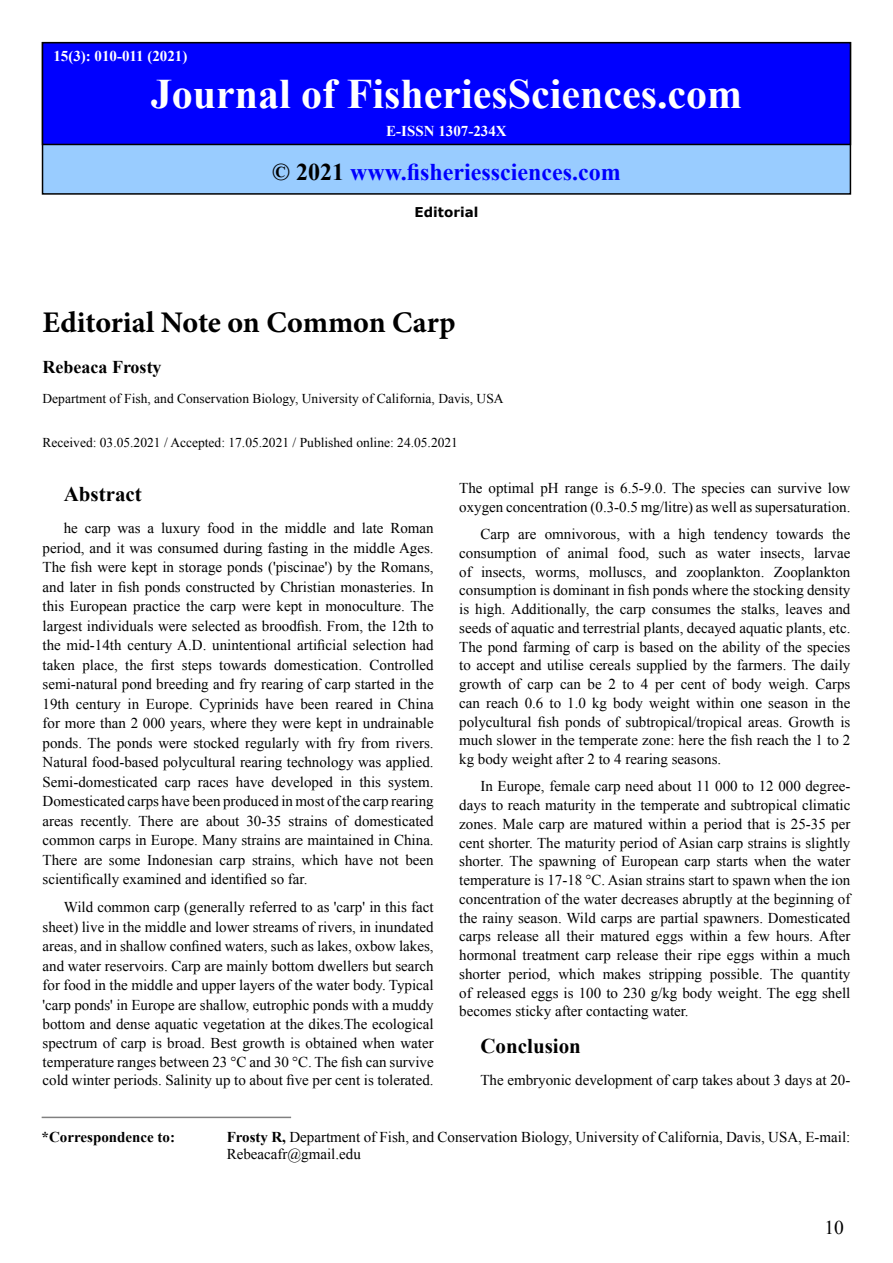
<style>
.page{position:relative;width:893px;height:1263px;background:#fff}
.page>*{position:absolute;margin:0;border:0;box-sizing:border-box;transform-origin:0 0}
.t1{font:700 42px "Times New Roman";color:#fff}
.t2{font:700 30px "Minion Pro";color:#000}
.t3{font:700 24px "Times New Roman";color:#00f}
.heading_1{font:700 21px "Times New Roman";color:#000}
.t4{font:19.5px "Times New Roman";color:#000}
.t5{font:700 18px "Times New Roman";color:#000}
.t6{font:15px/18.8px "Times New Roman";color:#000;text-align:justify}
.t7{font:700 15px "Times New Roman";color:#fff}
.t8{font:700 15px "Times New Roman";color:#000}
.t9{font:13.5px "Times New Roman";color:#000}
.t10{font:700 13.5px "Verdana";color:#000}
.s1{color:#000}
.s2{font-weight:700}
</style>
<div class="page">
<hr style="left:42px;top:1117px;width:249px;height:1px;background:#000101">
<div style="left:43px;top:43px;width:807px;height:151px;background:#9cf"></div>
<div style="left:42px;top:42px;width:809px;height:153px;border:2px solid #000"></div>
<div style="left:43px;top:43px;width:807px;height:101px;background:#00f"></div>
<div style="left:42px;top:42px;width:809px;height:103px;border:2px solid #000"></div>
<p class="t7" style="left:53px;top:46px;width:136px">15(3): 010-011 (2021)</p>
<h1 class="t1" style="left:151px;top:65px;width:593px">Journal of FisheriesSciences.com</h1>
<p class="t7" style="left:386px;top:121px;width:122px">E-ISSN 1307-234X</p>
<h3 class="t3" style="left:272px;top:155px;width:350px"><span class="s1">© 2021</span> www.fisheriessciences.com</h3>
<p class="t10" style="left:415px;top:203px;width:65px">Editorial</p>
<p class="t2" style="left:43px;top:302px;width:415px">Editorial Note on Common Carp</p>
<p class="t5" style="left:43px;top:355px;width:121px">Rebeaca Frosty</p>
<p class="t9" style="left:43px;top:389px;width:463px">Department of Fish, and Conservation Biology, University of California, Davis, USA</p>
<p class="t9" style="left:43px;top:433px;width:417px">Received: 03.05.2021 / Accepted: 17.05.2021 / Published online: 24.05.2021</p>
<p class="heading_1" style="left:64px;top:479px;width:80px">Abstract</p>
<p class="t6" style="left:43px;top:518px;width:393px;line-height:19.5px;text-indent:21px">he carp was a luxury food in the middle and late Roman period, and it was consumed during fasting in the middle Ages.<br>The fish were kept in storage ponds ('piscinae') by the Romans, and later in fish ponds constructed by Christian monasteries. In this European practice the carp were kept in monoculture. The largest individuals were selected as broodfish. From, the 12th to the mid-14th century A.D. unintentional artificial selection had taken place, the first steps towards domestication. Controlled semi-natural pond breeding and fry rearing of carp started in the 19th century in Europe. Cyprinids have been reared in China for more than 2 000 years, where they were kept in undrainable ponds. The ponds were stocked regularly with fry from rivers.<br>Natural food-based polycultural rearing technology was applied.<br>Semi-domesticated carp races have developed in this system.<br>Domesticated carps have been produced in most of the carp rearing areas recently. There are about 30-35 strains of domesticated common carps in Europe. Many strains are maintained in China.<br>There are some Indonesian carp strains, which have not been scientifically examined and identified so far.</p>
<p class="t6" style="left:43px;top:897px;width:393px;line-height:19.2px;text-indent:21px">Wild common carp (generally referred to as 'carp' in this fact sheet) live in the middle and lower streams of rivers, in inundated areas, and in shallow confined waters, such as lakes, oxbow lakes, and water reservoirs. Carp are mainly bottom dwellers but search for food in the middle and upper layers of the water body. Typical 'carp ponds' in Europe are shallow, eutrophic ponds with a muddy bottom and dense aquatic vegetation at the dikes.The ecological spectrum of carp is broad. Best growth is obtained when water temperature ranges between 23 °C and 30 °C. The fish can survive cold winter periods. Salinity up to about five per cent is tolerated.</p>
<p class="t6" style="left:459px;top:478px;width:393px">The optimal pH range is 6.5-9.0. The species can survive low oxygen concentration (0.3-0.5 mg/litre) as well as supersaturation.</p>
<p class="t6" style="left:459px;top:524px;width:393px;text-indent:21px">Carp are omnivorous, with a high tendency towards the consumption of animal food, such as water insects, larvae of insects, worms, molluscs, and zooplankton. Zooplankton consumption is dominant in fish ponds where the stocking density is high. Additionally, the carp consumes the stalks, leaves and seeds of aquatic and terrestrial plants, decayed aquatic plants, etc.<br>The pond farming of carp is based on the ability of the species to accept and utilise cereals supplied by the farmers. The daily growth of carp can be 2 to 4 per cent of body weigh. Carps can reach 0.6 to 1.0 kg body weight within one season in the polycultural fish ponds of subtropical/tropical areas. Growth is much slower in the temperate zone: here the fish reach the 1 to 2 kg body weight after 2 to 4 rearing seasons.</p>
<p class="t6" style="left:459px;top:777px;width:393px;text-indent:21px">In Europe, female carp need about 11 000 to 12 000 degree&shy;days to reach maturity in the temperate and subtropical climatic zones. Male carp are matured within a period that is 25-35 per cent shorter. The maturity period of Asian carp strains is slightly shorter. The spawning of European carp starts when the water temperature is 17-18 °C. Asian strains start to spawn when the ion concentration of the water decreases abruptly at the beginning of the rainy season. Wild carps are partial spawners. Domesticated carps release all their matured eggs within a few hours. After hormonal treatment carp release their ripe eggs within a much shorter period, which makes stripping possible. The quantity of released eggs is 100 to 230 g/kg body weight. The egg shell becomes sticky after contacting water.</p>
<p class="heading_1" style="left:480px;top:1032px;width:102px">Conclusion</p>
<p class="t6" style="left:480px;top:1070px;width:371px">The embryonic development of carp takes about 3 days at 20-</p>
<p class="t8" style="left:42px;top:1126px;width:135px">*Correspondence to:</p>
<p class="t6" style="left:227px;top:1129px;width:625px;line-height:16.5px"><span class="s2">Frosty R,</span> Department of Fish, and Conservation Biology, University of California, Davis, USA, E-mail:<br>Rebeacafr@gmail.edu</p>
<h3 class="t4" style="left:824px;top:1214px;width:21px">10</h3>
</div>
